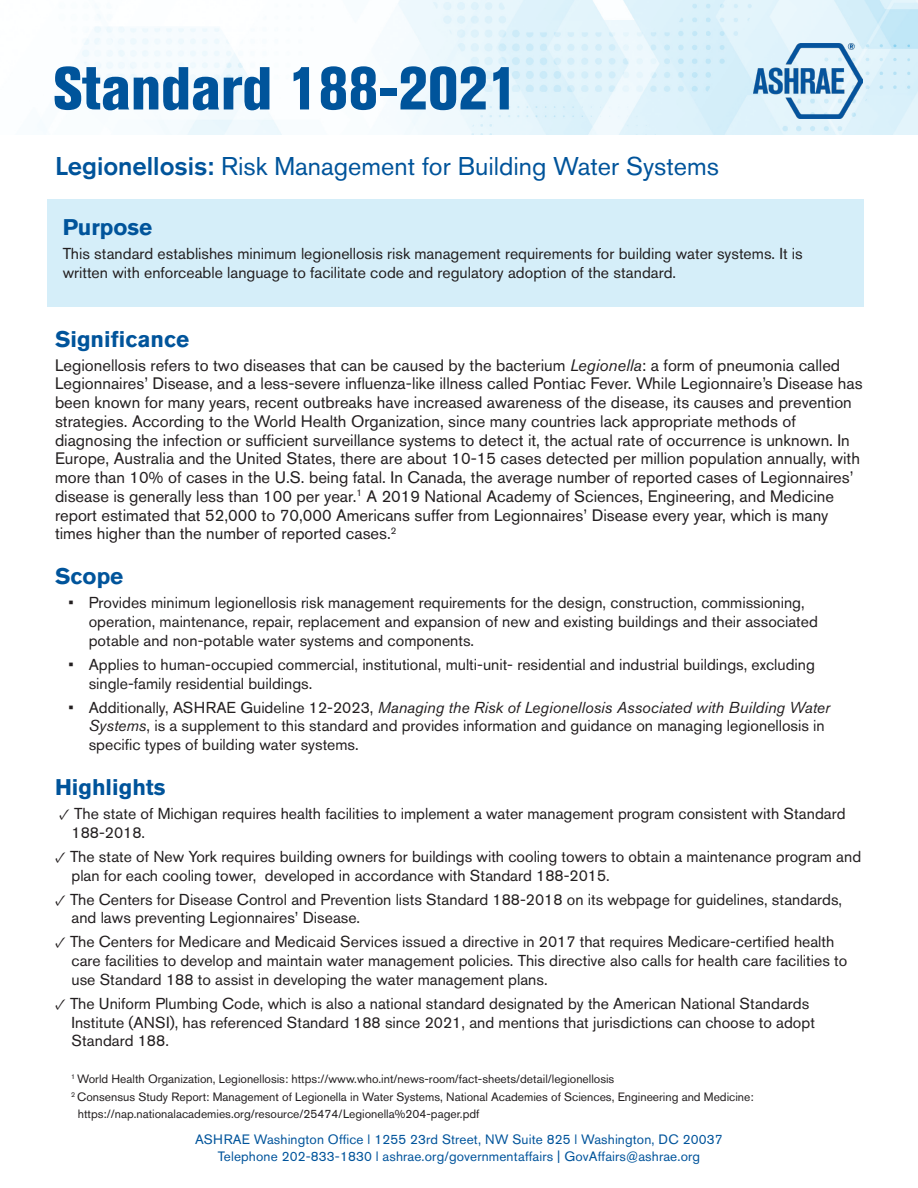
<style>
.page{position:relative;width:918px;height:1188px;background:#fff}
.page>*{position:absolute;margin:0;border:0;box-sizing:border-box;transform-origin:0 0}
.t1{font:800 condensed 60px "Akzidenz Grotesk BE";color:#00549b}
.t2{font:25.5px "Akzidenz Grotesk BE";color:#00549b}
.t3{font:700 22.5px "Akzidenz Grotesk BE";color:#00549b}
.t4{font:16.5px/18.8px "Akzidenz Grotesk BE";color:#231f20}
.t5{font:15.75px/18.8px "Akzidenz Grotesk BE";color:#231f20}
.t6{font:13.5px "Akzidenz Grotesk BE";letter-spacing:.01em;color:#00549b}
.t7{font:12px "Akzidenz Grotesk BE";color:#231f20}
.s1{font-weight:500}
.s2{font-style:italic}
.s3{font-family:"Minion Pro"}
</style>
<div class="page">
<img style="left:39px;top:0;width:879px;height:134px">
<div style="left:48px;top:199px;width:816px;height:107px;background:#d5eef9"></div>
<img style="left:754px;top:43px;width:108px;height:75px">
<p class="t1" style="left:53px;top:54px;width:466px">Standard 188-2021</p>
<p class="t2" style="left:55px;top:151px;width:665px"><span class="s1">Legionellosis:</span> Risk Management for Building Water Systems</p>
<p class="t3" style="left:63px;top:214px;width:91px">Purpose</p>
<p class="t5" style="left:63px;top:244px;width:741px">This standard establishes minimum legionellosis risk management requirements for building water systems. It is written with enforceable language to facilitate code and regulatory adoption of the standard.</p>
<p class="t3" style="left:55px;top:326px;width:136px">Significance</p>
<p class="t4" style="left:55px;top:355px;width:809px">Legionellosis refers to two diseases that can be caused by the bacterium <span class="s2">Legionella</span>: a form of pneumonia called Legionnaires’ Disease, and a less-severe influenza-like illness called Pontiac Fever. While Legionnaire’s Disease has been known for many years, recent outbreaks have increased awareness of the disease, its causes and prevention strategies. According to the World Health Organization, since many countries lack appropriate methods of diagnosing the infection or sufficient surveillance systems to detect it, the actual rate of occurrence is unknown. In Europe, Australia and the United States, there are about 10-15 cases detected per million population annually, with more than 10% of cases in the U.S. being fatal. In Canada, the average number of reported cases of Legionnaires’ disease is generally less than 100 per year.<sup>1</sup> A 2019 National Academy of Sciences, Engineering, and Medicine report estimated that 52,000 to 70,000 Americans suffer from Legionnaires’ Disease every year, which is many times higher than the number of reported cases.<sup>2</sup></p>
<p class="t3" style="left:55px;top:564px;width:70px">Scope</p>
<p class="t5" style="left:89px;top:593px;width:731px;text-indent:-20px">• Provides minimum legionellosis risk management requirements for the design, construction, commissioning, operation, maintenance, repair, replacement and expansion of new and existing buildings and their associated potable and non-potable water systems and components.</p>
<p class="t5" style="left:89px;top:655px;width:728px;text-indent:-20px">• Applies to human-occupied commercial, institutional, multi-unit- residential and industrial buildings, excluding single-family residential buildings.</p>
<p class="t5" style="left:89px;top:698px;width:743px;text-indent:-20px">• Additionally, ASHRAE Guideline 12-2023, <span class="s2">Managing the Risk of Legionellosis Associated with Building Water<br>Systems</span>, is a supplement to this standard and provides information and guidance on managing legionellosis in specific types of building water systems.</p>
<p class="t3" style="left:55px;top:774px;width:112px">Highlights</p>
<p class="t5" style="left:72px;top:804px;width:776px;text-indent:-12px"><span class="s3">✓</span> The state of Michigan requires health facilities to implement a water management program consistent with Standard<br>188-2018.</p>
<p class="t5" style="left:72px;top:847px;width:791px;text-indent:-17px"><span class="s3">✓</span> The state of New York requires building owners for buildings with cooling towers to obtain a maintenance program and plan for each cooling tower, developed in accordance with Standard 188-2015.</p>
<p class="t5" style="left:72px;top:890px;width:772px;text-indent:-17px"><span class="s3">✓</span> The Centers for Disease Control and Prevention lists Standard 188-2018 on its webpage for guidelines, standards, and laws preventing Legionnaires’ Disease.</p>
<p class="t5" style="left:72px;top:932px;width:777px;text-indent:-17px"><span class="s3">✓</span> The Centers for Medicare and Medicaid Services issued a directive in 2017 that requires Medicare-certified health care facilities to develop and maintain water management policies. This directive also calls for health care facilities to use Standard 188 to assist in developing the water management plans.</p>
<p class="t5" style="left:72px;top:994px;width:745px;text-indent:-17px"><span class="s3">✓</span> The Uniform Plumbing Code, which is also a national standard designated by the American National Standards<br>Institute (ANSI), has referenced Standard 188 since 2021, and mentions that jurisdictions can choose to adopt<br>Standard 188.</p>
<p class="t7" style="left:71px;top:1072px;width:545px"><sup>1</sup> World Health Organization, Legionellosis: https://www.who.int/news-room/fact-sheets/detail/legionellosis</p>
<p class="t7" style="left:71px;top:1090px;width:684px"><sup>2</sup> Consensus Study Report: Management of Legionella in Water Systems, National Academies of Sciences, Engineering and Medicine:</p>
<p class="t7" style="left:78px;top:1107px;width:403px">https://nap.nationalacademies.org/resource/25474/Legionella%204-pager.pdf</p>
<p class="t6" style="left:195px;top:1131px;width:529px">ASHRAE Washington Office l 1255 23rd Street, NW Suite 825 l Washington, DC 20037</p>
<p class="t6" style="left:218px;top:1149px;width:484px">Telephone 202-833-1830 l ashrae.org/governmentaffairs | GovAffairs@ashrae.org</p>
</div>
